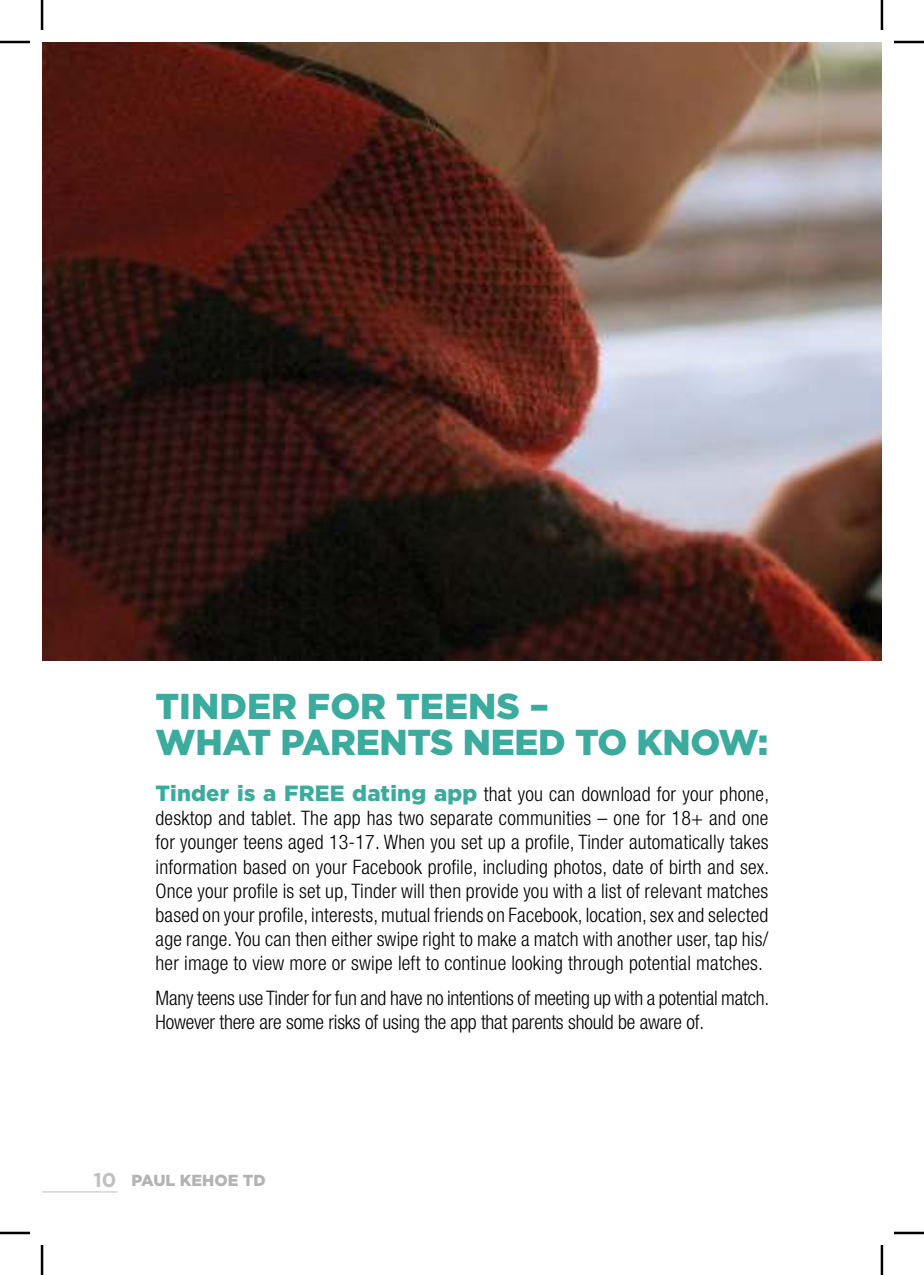
<style>
.page{position:relative;width:924px;height:1275px;background:#fff}
.page>*{position:absolute;margin:0;border:0;box-sizing:border-box;transform-origin:0 0}
.t1{font:900 36px/36px "Gotham";letter-spacing:-.01em;color:#3bab9e}
.t2{font:300 condensed 20px/24px "Helvetica Neue";letter-spacing:-.01em;color:#000;text-align:justify}
.t3{font:900 16px "Gotham";color:#b3b3b3}
.s1{font-family:"Gotham";font-weight:900;font-stretch:normal;font-size:22px;color:#3bab9e}
.s2{font-weight:700;font-size:20px;color:#bfbfbf}
</style>
<div class="page">
<hr style="left:42px;top:1191px;width:76px;height:1px;background:#bfbfbf">
<img style="left:42px;top:42px;width:839px;height:619px">
<hr style="left:0;top:41px;width:30px;height:2px;background:#000">
<hr style="left:893px;top:41px;width:30px;height:2px;background:#000">
<hr style="left:0;top:1231px;width:30px;height:3px;background:#000">
<hr style="left:893px;top:1231px;width:30px;height:3px;background:#000">
<hr style="left:41px;top:0;width:2px;height:30px;background:#000">
<hr style="left:41px;top:1245px;width:2px;height:30px;background:#000">
<hr style="left:880px;top:0;width:2px;height:30px;background:#000">
<hr style="left:880px;top:1245px;width:2px;height:30px;background:#000">
<h1 class="t1" style="left:155px;top:690px;width:614px">TINDER FOR TEENS –<br>WHAT PARENTS NEED TO KNOW:</h1>
<p class="t2" style="left:155px;top:784px;width:615px"><span class="s1">Tinder is a FREE dating app</span> that you can download for your phone, desktop and tablet. The app has two separate communities – one for 18+ and one for younger teens aged 13-17. When you set up a profile, Tinder automatically takes information based on your Facebook profile, including photos, date of birth and sex.<br>Once your profile is set up, Tinder will then provide you with a list of relevant matches based on your profile, interests, mutual friends on Facebook, location, sex and selected age range. You can then either swipe right to make a match with another user, tap his/ her image to view more or swipe left to continue looking through potential matches.</p>
<p class="t2" style="left:155px;top:987px;width:615px">Many teens use Tinder for fun and have no intentions of meeting up with a potential match.<br>However there are some risks of using the app that parents should be aware of.</p>
<p class="t3" style="left:93px;top:1173px;width:174px"><span class="s2">10</span> PAUL KEHOE TD</p>
</div>
